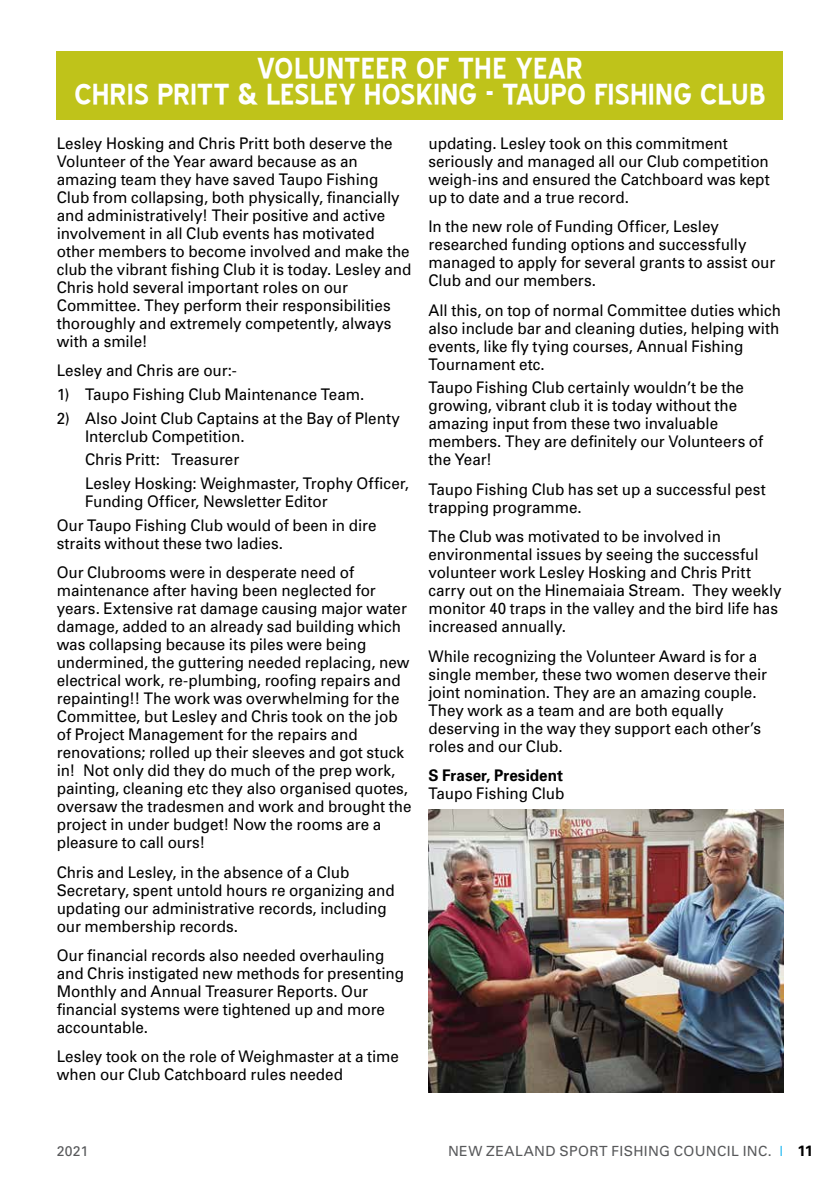
<style>
.page{position:relative;width:840px;height:1191px;background:#fff}
.page>*{position:absolute;margin:0;border:0;box-sizing:border-box;transform-origin:0 0}
.t1{font:700 36px/26px "Blue Highway";letter-spacing:-.005em;color:#fff;text-align:center}
.t2{font:16px/18px "Univers";letter-spacing:-.005em;color:#000;scale:.95 1}
.t3{font:700 16px "Univers";letter-spacing:.005em;color:#000;scale:.95 1}
.t4{font:14px "Univers";letter-spacing:.025em;color:#58595b}
.s1{color:#00aeef}
.s2{font-weight:700;font-size:15px;color:#000}
</style>
<div class="page">
<div style="left:57px;top:51px;width:725px;height:68px;background:#bfc31a"></div>
<img style="left:428px;top:809px;width:354px;height:284px">
<h1 class="t1" style="left:74px;top:56px;width:692px">VOLUNTEER OF THE YEAR<br>CHRIS PRITT &amp; LESLEY HOSKING - TAUPO FISHING CLUB</h1>
<p class="t2" style="left:57px;top:134px;width:374px">Lesley Hosking and Chris Pritt both deserve the Volunteer of the Year award because as an amazing team they have saved Taupo Fishing Club from collapsing, both physically, financially and administratively! Their positive and active involvement in all Club events has motivated other members to become involved and make the club the vibrant fishing Club it is today. Lesley and Chris hold several important roles on our Committee. They perform their responsibilities thoroughly and extremely competently, always with a smile!</p>
<p class="t2" style="left:57px;top:361px;width:191px">Lesley and Chris are our:-</p>
<p class="t2" style="left:57px;top:385px;width:325px">1) Taupo Fishing Club Maintenance Team.</p>
<p class="t2" style="left:85px;top:409px;width:333px;text-indent:-28px">2) Also Joint Club Captains at the Bay of Plenty<br>Interclub Competition.</p>
<p class="t2" style="left:85px;top:448px;width:342px;line-height:23.6px">Chris Pritt: Treasurer<br>Lesley Hosking: Weighmaster, Trophy Officer,</p>
<p class="t2" style="left:57px;top:489px;width:338px;line-height:23.6px;text-indent:28px">Funding Officer, Newsletter Editor<br>Our Taupo Fishing Club would of been in dire</p>
<p class="t2" style="left:57px;top:528px;width:314px;line-height:29.4px">straits without these two ladies.<br>Our Clubrooms were in desperate need of</p>
<p class="t2" style="left:57px;top:581px;width:374px">maintenance after having been neglected for years. Extensive rat damage causing major water damage, added to an already sad building which was collapsing because its piles were being undermined, the guttering needed replacing, new electrical work, re-plumbing, roofing repairs and repainting!! The work was overwhelming for the Committee, but Lesley and Chris took on the job of Project Management for the repairs and renovations; rolled up their sleeves and got stuck in! Not only did they do much of the prep work, painting, cleaning etc they also organised quotes, oversaw the tradesmen and work and brought the project in under budget! Now the rooms are a pleasure to call ours!</p>
<p class="t2" style="left:57px;top:862px;width:357px">Chris and Lesley, in the absence of a Club Secretary, spent untold hours re organizing and updating our administrative records, including our membership records.</p>
<p class="t2" style="left:57px;top:946px;width:367px">Our financial records also needed overhauling and Chris instigated new methods for presenting Monthly and Annual Treasurer Reports. Our financial systems were tightened up and more accountable.</p>
<p class="t2" style="left:57px;top:1047px;width:361px">Lesley took on the role of Weighmaster at a time when our Club Catchboard rules needed</p>
<p class="t2" style="left:428px;top:134px;width:360px">updating. Lesley took on this commitment seriously and managed all our Club competition weigh-ins and ensured the Catchboard was kept up to date and a true record.</p>
<p class="t2" style="left:428px;top:217px;width:366px">In the new role of Funding Officer, Lesley researched funding options and successfully managed to apply for several grants to assist our Club and our members.</p>
<p class="t2" style="left:428px;top:301px;width:372px">All this, on top of normal Committee duties which also include bar and cleaning duties, helping with events, like fly tying courses, Annual Fishing Tournament etc.</p>
<p class="t2" style="left:428px;top:378px;width:353px">Taupo Fishing Club certainly wouldn’t be the growing, vibrant club it is today without the amazing input from these two invaluable members. They are definitely our Volunteers of the Year!</p>
<p class="t2" style="left:428px;top:480px;width:356px">Taupo Fishing Club has set up a successful pest trapping programme.</p>
<p class="t2" style="left:428px;top:527px;width:373px">The Club was motivated to be involved in environmental issues by seeing the successful volunteer work Lesley Hosking and Chris Pritt carry out on the Hinemaiaia Stream. They weekly monitor 40 traps in the valley and the bird life has increased annually.</p>
<p class="t2" style="left:428px;top:646px;width:357px">While recognizing the Volunteer Award is for a single member, these two women deserve their joint nomination. They are an amazing couple.<br>They work as a team and are both equally deserving in the way they support each other’s roles and our Club.</p>
<p class="t3" style="left:428px;top:765px;width:143px">S Fraser, President</p>
<p class="t2" style="left:428px;top:784px;width:144px">Taupo Fishing Club</p>
<p class="t4" style="left:57px;top:1141px;width:33px">2021</p>
<p class="t4" style="left:448px;top:1141px;width:366px">NEW ZEALAND SPORT FISHING COUNCIL INC. <span class="s1">|</span> <span class="s2">11</span></p>
</div>
